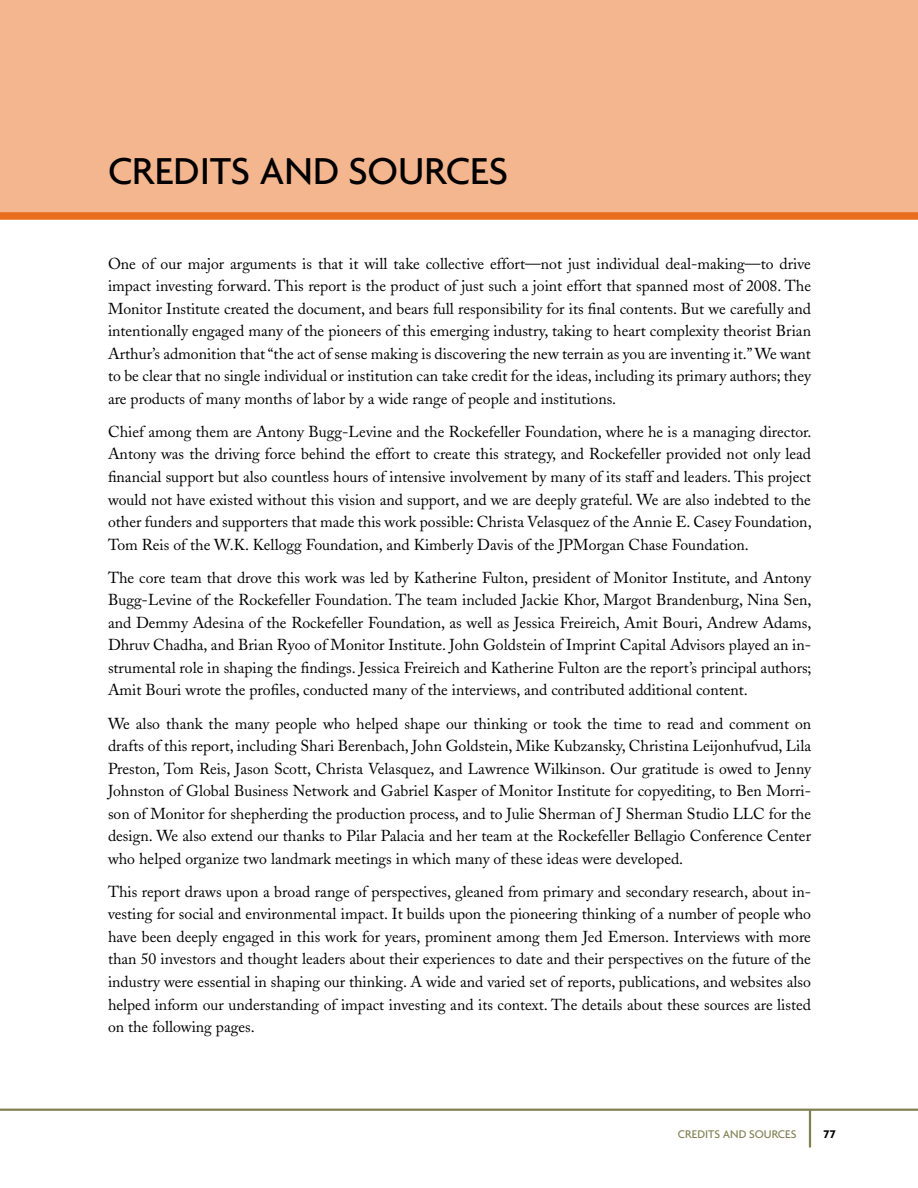
<style>
.page{position:relative;width:918px;height:1188px;background:#fff}
.page>*{position:absolute;margin:0;border:0;box-sizing:border-box;transform-origin:0 0}
.t1{font:500 40.5px "Agenda";color:#000}
.t2{font:15.75px/22.5px "Adobe Caslon";color:#000;text-align:justify}
.t3{font:500 12px "Agenda";color:#818154}
.t4{font:700 12px "Agenda";color:#000}
</style>
<div class="page">
<hr style="left:0;top:1109px;width:918px;height:2px;background:#818154">
<hr style="left:809px;top:1110px;width:2px;height:38px;background:#818154">
<div style="left:0;top:0;width:918px;height:215px;background:#f4b68f"></div>
<div style="left:0;top:212px;width:918px;height:8px;background:#e86d1f"></div>
<h1 class="t1" style="left:108px;top:146px;width:402px">CREDITS AND SOURCES</h1>
<p class="t2" style="left:108px;top:252px;width:705px">One of our major arguments is that it will take collective effort—not just individual deal-making—to drive impact investing forward. This report is the product of just such a joint effort that spanned most of 2008. The Monitor Institute created the document, and bears full responsibility for its final contents. But we carefully and intentionally engaged many of the pioneers of this emerging industry, taking to heart complexity theorist Brian Arthur’s admonition that “the act of sense making is discovering the new terrain as you are inventing it.” We want to be clear that no single individual or institution can take credit for the ideas, including its primary authors; they are products of many months of labor by a wide range of people and institutions.</p>
<p class="t2" style="left:108px;top:421px;width:705px">Chief among them are Antony Bugg-Levine and the Rockefeller Foundation, where he is a managing director.<br>Antony was the driving force behind the effort to create this strategy, and Rockefeller provided not only lead financial support but also countless hours of intensive involvement by many of its staff and leaders. This project would not have existed without this vision and support, and we are deeply grateful. We are also indebted to the other funders and supporters that made this work possible: Christa Velasquez of the Annie E. Casey Foundation, Tom Reis of the W.K. Kellogg Foundation, and Kimberly Davis of the JPMorgan Chase Foundation.</p>
<p class="t2" style="left:108px;top:566px;width:705px">The core team that drove this work was led by Katherine Fulton, president of Monitor Institute, and Antony Bugg-Levine of the Rockefeller Foundation. The team included Jackie Khor, Margot Brandenburg, Nina Sen, and Demmy Adesina of the Rockefeller Foundation, as well as Jessica Freireich, Amit Bouri, Andrew Adams, Dhruv Chadha, and Brian Ryoo of Monitor Institute. John Goldstein of Imprint Capital Advisors played an in&shy;strumental role in shaping the findings. Jessica Freireich and Katherine Fulton are the report’s principal authors; Amit Bouri wrote the profiles, conducted many of the interviews, and contributed additional content.</p>
<p class="t2" style="left:108px;top:712px;width:705px">We also thank the many people who helped shape our thinking or took the time to read and comment on drafts of this report, including Shari Berenbach, John Goldstein, Mike Kubzansky, Christina Leijonhufvud, Lila Preston, Tom Reis, Jason Scott, Christa Velasquez, and Lawrence Wilkinson. Our gratitude is owed to Jenny Johnston of Global Business Network and Gabriel Kasper of Monitor Institute for copyediting, to Ben Morri&shy;son of Monitor for shepherding the production process, and to Julie Sherman of J Sherman Studio LLC for the design. We also extend our thanks to Pilar Palacia and her team at the Rockefeller Bellagio Conference Center who helped organize two landmark meetings in which many of these ideas were developed.</p>
<p class="t2" style="left:108px;top:881px;width:705px">This report draws upon a broad range of perspectives, gleaned from primary and secondary research, about in&shy;vesting for social and environmental impact. It builds upon the pioneering thinking of a number of people who have been deeply engaged in this work for years, prominent among them Jed Emerson. Interviews with more than 50 investors and thought leaders about their experiences to date and their perspectives on the future of the industry were essential in shaping our thinking. A wide and varied set of reports, publications, and websites also helped inform our understanding of impact investing and its context. The details about these sources are listed on the following pages.</p>
<p class="t3" style="left:678px;top:1127px;width:120px">CREDITS AND SOURCES</p>
<p class="t4" style="left:824px;top:1127px;width:14px">77</p>
</div>
